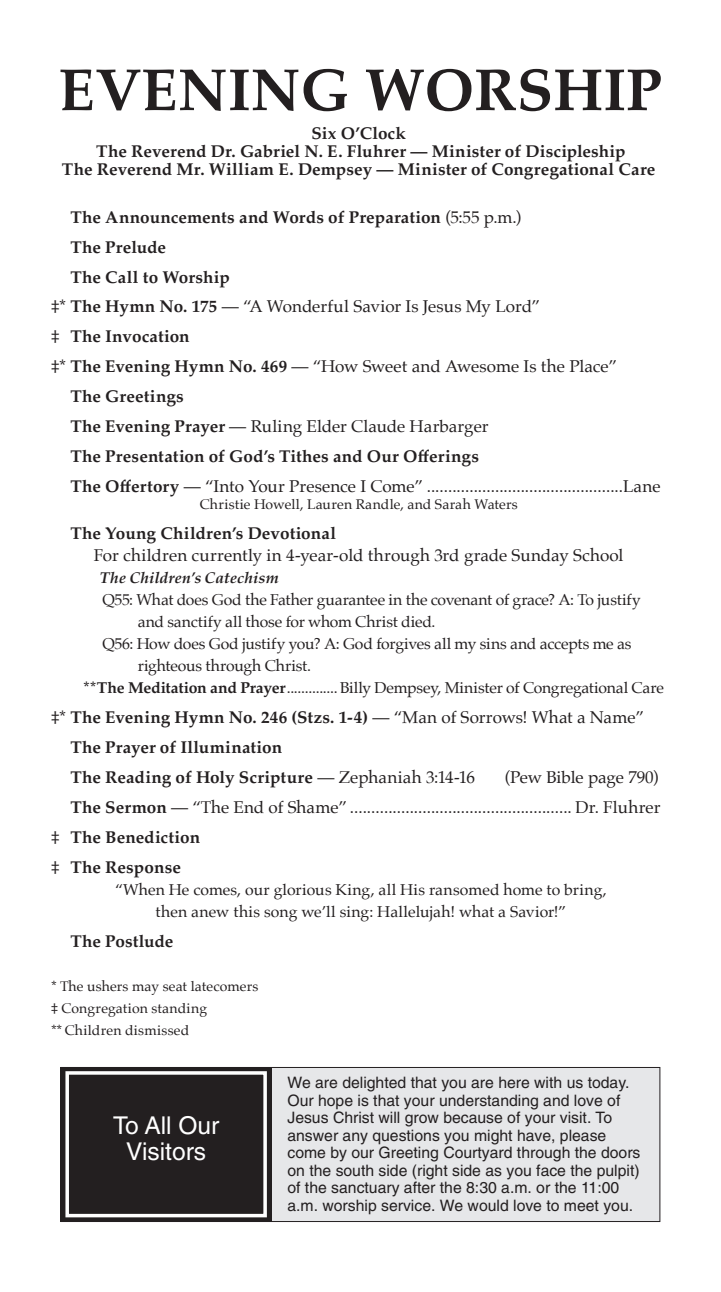
<style>
.page{position:relative;width:721px;height:1292px;background:#fff}
.page>*{position:absolute;margin:0;border:0;box-sizing:border-box;transform-origin:0 0}
.t1{font:700 59.5px "Palatino";color:#231f20}
.CM7{font:24.5px "Helvetica";color:#fff}
.t2{font:700 17.15px "Palatino";letter-spacing:.01em;color:#231f20}
.t3{font:17.15px "Palatino";color:#231f20}
.t4{font:700 17.15px "Palatino";letter-spacing:-.01em;color:#231f20}
.t5{font:15.75px/22.1px "Palatino";letter-spacing:-.005em;color:#231f20}
.CM7-2{font:15.75px/17.5px "Helvetica";color:#231f20}
.t6{font:italic 700 15.75px "Palatino";letter-spacing:.005em;color:#231f20}
.t7{font:14px "Palatino";letter-spacing:.01em;color:#231f20}
.s1{font-weight:400}
.s2{font-weight:700}
</style>
<div class="page">
<div style="left:61px;top:1067px;width:598px;height:154px;background:#e6e7e9"></div>
<div style="left:61px;top:1067px;width:599px;height:155px;border:1px solid #231f20"></div>
<div style="left:61px;top:1067px;width:210px;height:154px;background:#231f20"></div>
<div style="left:65px;top:1071px;width:202px;height:146px;border:4px solid #fff"></div>
<p class="t1" style="left:59px;top:39px;width:605px">EVENING WORSHIP</p>
<p class="t2" style="left:311px;top:118px;width:96px">Six O’Clock</p>
<p class="t2" style="left:96px;top:136px;width:530px">The Reverend Dr. Gabriel N. E. Fluhrer — Minister of Discipleship</p>
<p class="t2" style="left:62px;top:154px;width:595px">The Reverend Mr. William E. Dempsey — Minister of Congregational Care</p>
<p class="t2" style="left:70px;top:202px;width:452px">The Announcements and Words of Preparation <span class="s1">(5:55 p.m.)</span></p>
<p class="t2" style="left:70px;top:232px;width:97px">The Prelude</p>
<p class="t2" style="left:70px;top:262px;width:161px">The Call to Worship</p>
<p class="t3" style="left:51px;top:292px;width:491px">‡* <span class="s2">The Hymn No. 175</span> — “A Wonderful Savior Is Jesus My Lord”</p>
<p class="t2" style="left:51px;top:322px;width:140px"><span class="s1">‡</span> The Invocation</p>
<p class="t3" style="left:51px;top:352px;width:567px">‡* <span class="s2">The Evening Hymn No. 469</span> — “How Sweet and Awesome Is the Place”</p>
<p class="t2" style="left:70px;top:382px;width:115px">The Greetings</p>
<p class="t3" style="left:70px;top:412px;width:419px"><span class="s2">The Evening Prayer</span> — Ruling Elder Claude Harbarger</p>
<p class="t2" style="left:70px;top:442px;width:410px">The Presentation of God’s Tithes and Our Offerings</p>
<p class="t3" style="left:70px;top:472px;width:591px"><span class="s2">The Offertory</span> — “Into Your Presence I Come” ..............................................Lane</p>
<p class="t7" style="left:200px;top:492px;width:319px">Christie Howell, Lauren Randle, and Sarah Waters</p>
<p class="t2" style="left:70px;top:518px;width:267px">The Young Children’s Devotional</p>
<p class="t3" style="left:94px;top:541px;width:531px">For children currently in 4-year-old through 3rd grade Sunday School</p>
<p class="t6" style="left:100px;top:564px;width:180px">The Children’s Catechism</p>
<p class="t5" style="left:138px;top:588px;width:504px;text-indent:-35px">Q55: What does God the Father guarantee in the covenant of grace? A: To justify and sanctify all those for whom Christ died.</p>
<p class="t5" style="left:138px;top:633px;width:495px;text-indent:-35px">Q56: How does God justify you? A: God forgives all my sins and accepts me as righteous through Christ.</p>
<p class="t5" style="left:83px;top:677px;width:582px"><span class="s2">**The Meditation and Prayer</span>.............. Billy Dempsey, Minister of Congregational Care</p>
<p class="t2" style="left:51px;top:703px;width:594px"><span class="s1">‡*</span> The Evening Hymn No. 246 (Stzs. 1-4) <span class="s1">— “Man of Sorrows! What a Name”</span></p>
<p class="t2" style="left:70px;top:733px;width:213px">The Prayer of Illumination</p>
<p class="t2" style="left:70px;top:762px;width:406px">The Reading of Holy Scripture <span class="s1">— Zephaniah 3:14-16</span></p>
<p class="t3" style="left:504px;top:763px;width:155px">(Pew Bible page 790)</p>
<p class="t3" style="left:70px;top:793px;width:591px"><span class="s2">The Sermon</span> — “The End of Shame” .................................................... Dr. Fluhrer</p>
<p class="t2" style="left:51px;top:822px;width:150px"><span class="s1">‡</span> The Benediction</p>
<p class="t2" style="left:51px;top:852px;width:131px"><span class="s1">‡</span> The Response</p>
<p class="t5" style="left:115px;top:878px;width:493px">“When He comes, our glorious King, all His ransomed home to bring,</p>
<p class="t5" style="left:155px;top:900px;width:412px">then anew this song we’ll sing: Hallelujah! what a Savior!”</p>
<p class="t4" style="left:70px;top:926px;width:104px">The Postlude</p>
<p class="t7" style="left:51px;top:974px;width:209px">* The ushers may seat latecomers</p>
<p class="t7" style="left:51px;top:996px;width:157px">‡ Congregation standing</p>
<p class="t7" style="left:51px;top:1019px;width:140px">** Children dismissed</p>
<p class="CM7" style="left:113px;top:1110px;width:108px">To All Our</p>
<p class="CM7" style="left:126px;top:1137px;width:81px">Visitors</p>
<p class="CM7-2" style="left:287px;top:1074px;width:354px">We are delighted that you are here with us today.<br>Our hope is that your understanding and love of Jesus Christ will grow because of your visit. To answer any questions you might have, please come by our Greeting Courtyard through the doors on the south side (right side as you face the pulpit) of the sanctuary after the 8:30 a.m. or the 11:00 a.m. worship service. We would love to meet you.</p>
</div>
